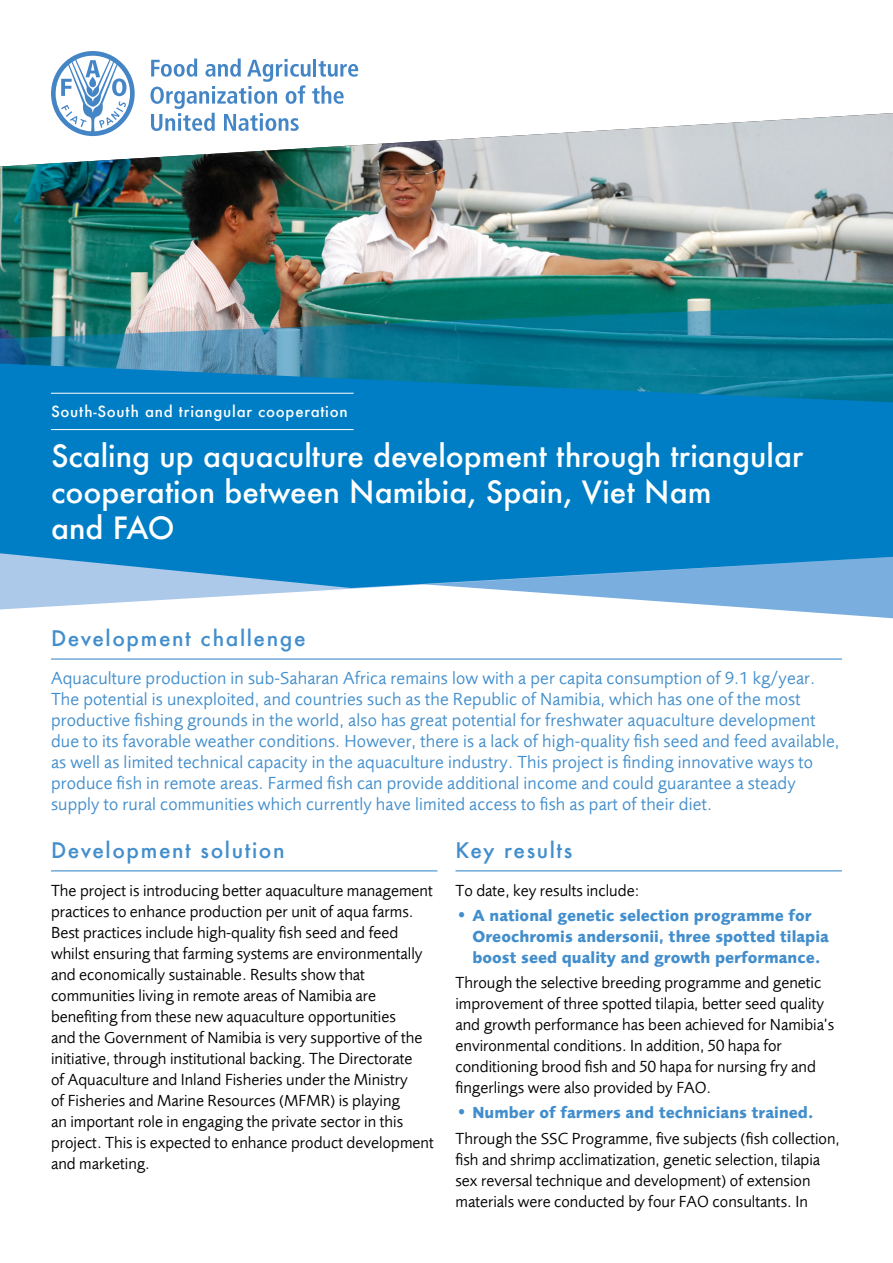
<style>
.page{position:relative;width:893px;height:1263px;background:#fff}
.page>*{position:absolute;margin:0;border:0;box-sizing:border-box;transform-origin:0 0}
.t1{font:500 30px/36px "Futura";color:#fff}
.Headings{font:500 21px "Futura";letter-spacing:.075em;color:#428ecc}
.Body-blue{font:18px/21px "Bk Foundry Sans Normal";letter-spacing:.01em;color:#428ecc}
.Body-black{font:16.5px/21px "Bk Foundry Sans Normal";color:#000}
.t2{font:16.5px/21px "Bd Foundry Sans Normal";color:#428ecc}
._1_TITLE{font:500 15px "Futura";letter-spacing:.05em;color:#fff}
.s1{font-family:"Futura";font-weight:500;font-stretch:condensed}
</style>
<div class="page">
<img style="left:0;top:113px;width:893px;height:190px">
<img style="left:0;top:303px;width:893px;height:60px">
<svg style="left:0;top:609px;width:893px;height:9px"></svg>
<svg style="left:0;top:588px;width:893px;height:21px"></svg>
<svg style="left:0;top:363px;width:893px;height:225px;background:#0c82c3"></svg>
<svg style="left:51px;top:51px;width:84px;height:85px"></svg>
<svg style="left:150px;top:59px;width:208px;height:72px"></svg>
<hr style="left:51px;top:658px;width:791px;height:2px;background:#428ecc">
<hr style="left:51px;top:870px;width:386px;height:1px;background:#428ecc">
<hr style="left:455px;top:870px;width:387px;height:1px;background:#428ecc">
<hr style="left:51px;top:393px;width:303px;height:1px;background:#fff">
<hr style="left:51px;top:429px;width:303px;height:1px;background:#fff">
<p class="_1_TITLE" style="left:51px;top:401px;width:298px">South-South and triangular cooperation</p>
<p class="t1" style="left:51px;top:438px;width:754px">Scaling up aquaculture development through triangular cooperation between Namibia, Spain, Viet Nam</p>
<p class="t1" style="left:51px;top:510px;width:125px">and FAO</p>
<p class="Headings" style="left:51px;top:623px;width:256px">Development challenge</p>
<p class="Body-blue" style="left:51px;top:667px;width:790px">Aquaculture production in sub-Saharan Africa remains low with a per capita consumption of 9.1 kg/year.<br>The potential is unexploited, and countries such as the Republic of Namibia, which has one of the most productive fishing grounds in the world, also has great potential for freshwater aquaculture development due to its favorable weather conditions. However, there is a lack of high-quality fish seed and feed available, as well as limited technical capacity in the aquaculture industry. This project is finding innovative ways to produce fish in remote areas. Farmed fish can provide additional income and could guarantee a steady supply to rural communities which currently have limited access to fish as part of their diet.</p>
<p class="Headings" style="left:51px;top:835px;width:235px">Development solution</p>
<p class="Body-black" style="left:51px;top:880px;width:384px">The project is introducing better aquaculture management practices to enhance production per unit of aqua farms.<br>Best practices include high-quality fish seed and feed whilst ensuring that farming systems are environmentally and economically sustainable. Results show that communities living in remote areas of Namibia are benefiting from these new aquaculture opportunities<br>and the Government of Namibia is very supportive of the initiative, through institutional backing. The Directorate<br>of Aquaculture and Inland Fisheries under the Ministry<br>of Fisheries and Marine Resources (MFMR) is playing<br>an important role in engaging the private sector in this project. This is expected to enhance product development and marketing.</p>
<p class="Headings" style="left:455px;top:835px;width:118px">Key results</p>
<p class="Body-black" style="left:455px;top:880px;width:185px">To date, key results include:</p>
<p class="t2" style="left:472px;top:905px;width:358px;text-indent:-17px"><span class="s1">•</span> A national genetic selection programme for<br>Oreochromis andersonii, three spotted tilapia boost seed quality and growth performance.</p>
<p class="Body-black" style="left:455px;top:972px;width:380px">Through the selective breeding programme and genetic improvement of three spotted tilapia, better seed quality and growth performance has been achieved for Namibia’s environmental conditions. In addition, 50 hapa for conditioning brood fish and 50 hapa for nursing fry and fingerlings were also provided by FAO.</p>
<p class="t2" style="left:455px;top:1102px;width:360px"><span class="s1">•</span> Number of farmers and technicians trained.</p>
<p class="Body-black" style="left:455px;top:1128px;width:386px">Through the SSC Programme, five subjects (fish collection, fish and shrimp acclimatization, genetic selection, tilapia sex reversal technique and development) of extension materials were conducted by four FAO consultants. In</p>
</div>
